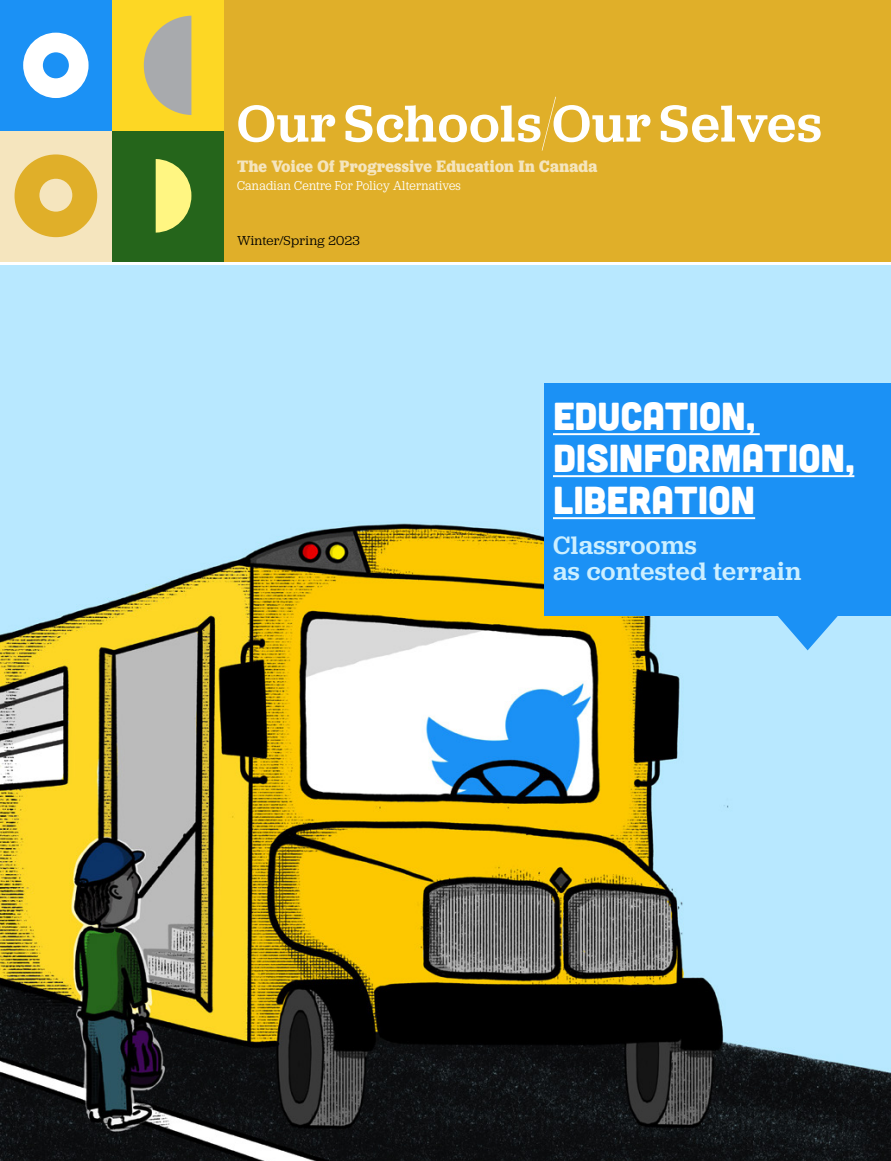
<style>
.page{position:relative;width:891px;height:1161px;background:#fff}
.page>*{position:absolute;margin:0;border:0;box-sizing:border-box;transform-origin:0 0}
.t1{font:500 54px "Jubilat";letter-spacing:.025em;color:#fff}
.t2{font:39px/42px "Cubano";letter-spacing:-.005em;color:#fff}
.t3{font:500 26.25px/26.2px "Jubilat";letter-spacing:.015em;color:#ccefff}
.t4{font:700 17.25px "Jubilat";letter-spacing:.02em;color:#f5e5be}
.t5{font:13.5px "Jubilat";letter-spacing:.02em;color:#fff;scale:.9 1}
.t6{font:13.5px "Jubilat";letter-spacing:.025em;color:#000}
.s1{font-family:"Jubilat Hairline";font-weight:400;font-size:81px}
</style>
<div class="page">
<img style="left:0;top:266px;width:891px;height:895px">
<div style="left:544px;top:384px;width:347px;height:232px;background:#1b91f5"></div>
<div style="left:0;top:0;width:112px;height:131px;background:#1b91f5"></div>
<div style="left:224px;top:0;width:667px;height:261px;background:#e0af29"></div>
<div style="left:0;top:131px;width:112px;height:130px;background:#f5e5be"></div>
<div style="left:112px;top:131px;width:112px;height:130px;background:#25651b"></div>
<div style="left:112px;top:0;width:112px;height:131px;background:#fdd724"></div>
<svg style="left:156px;top:159px;width:35px;height:74px"></svg>
<svg style="left:144px;top:16px;width:47px;height:99px"></svg>
<svg style="left:15px;top:154px;width:82px;height:83px"></svg>
<svg style="left:23px;top:33px;width:66px;height:65px"></svg>
<hr style="left:553px;top:433px;width:207px;height:2px;background:#fff">
<hr style="left:553px;top:475px;width:301px;height:2px;background:#fff">
<hr style="left:553px;top:517px;width:202px;height:2px;background:#fff">
<svg style="left:777px;top:616px;width:61px;height:34px;background:#69bcf9"></svg>
<h1 class="t1" style="left:237px;top:88px;width:586px">Our Schools<span class="s1">/</span>Our Selves</h1>
<p class="t4" style="left:237px;top:155px;width:362px">The Voice Of Progressive Education In Canada</p>
<p class="t5" style="left:237px;top:177px;width:250px">Canadian Centre For Policy Alternatives</p>
<p class="t6" style="left:237px;top:232px;width:124px">Winter/Spring 2023</p>
<h2 class="t2" style="left:553px;top:394px;width:303px">EDUCATION,<br>DISINFORMATION,<br>LIBERATION</h2>
<h3 class="t3" style="left:553px;top:531px;width:250px">Classrooms<br>as contested terrain</h3>
</div>
